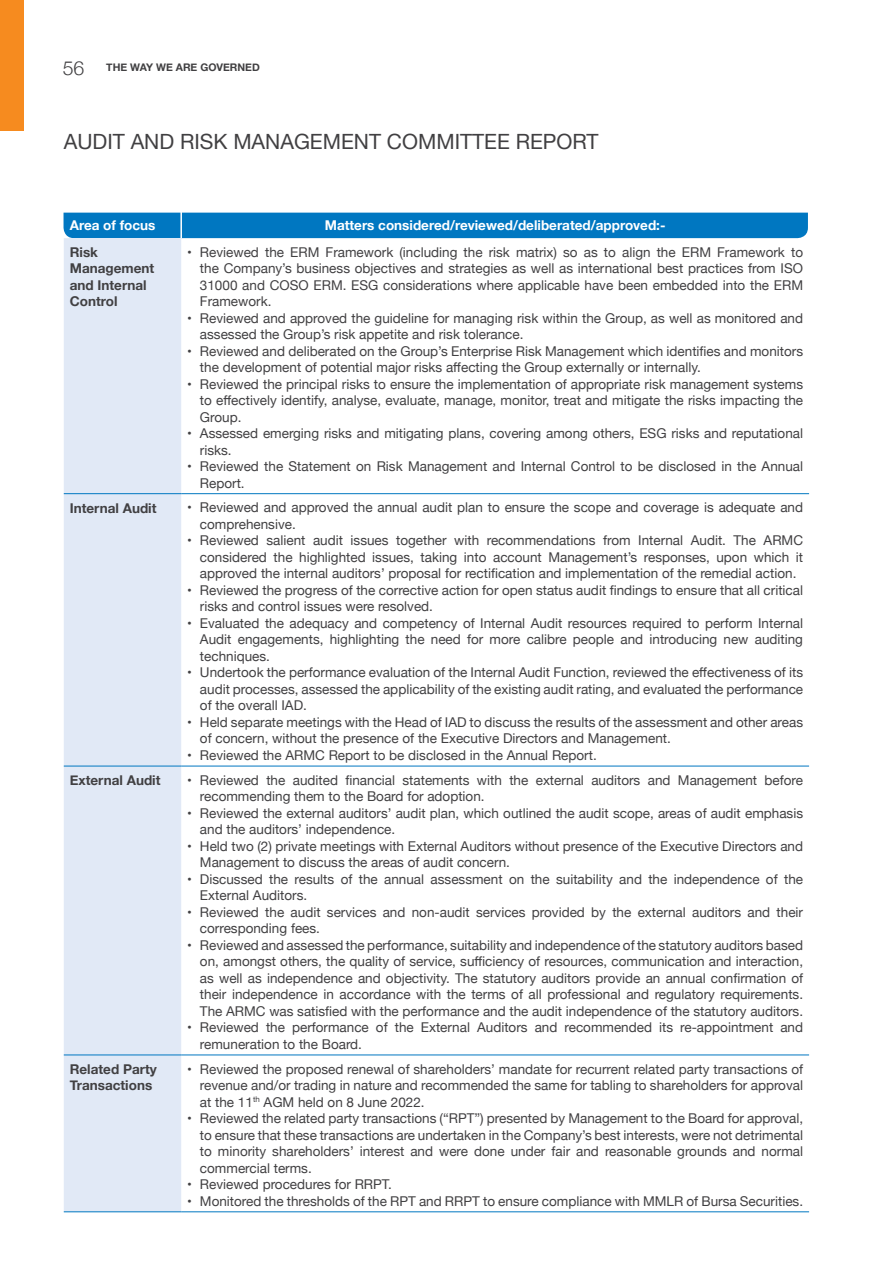
<style>
.page{position:relative;width:893px;height:1263px;background:#fff}
.page>*{position:absolute;margin:0;border:0;box-sizing:border-box;transform-origin:0 0}
.t1{font:21px "Helvetica Neue";color:#414042}
.t2{font:13.5px/16.5px "Helvetica Neue";color:#414042}
.t3{font:700 13.5px/16.5px "Helvetica Neue";color:#414042}
.t4{font:700 13.5px "Helvetica Neue";color:#fff}
.t5{font:700 10.5px "Helvetica Neue";color:#414042}
.s1{font-weight:300;font-size:19.5px}
</style>
<div class="page">
<div style="left:0;top:0;width:24px;height:130px;background:#f68b1f"></div>
<div style="left:64px;top:213px;width:744px;height:25px;background:#0077c1"></div>
<div style="left:64px;top:238px;width:117px;height:973px;background:#e1e9f6"></div>
<hr style="left:180px;top:210px;width:2px;height:28px;background:#fff">
<hr style="left:64px;top:493px;width:117px;height:1px;background:#0077c1">
<hr style="left:181px;top:493px;width:628px;height:1px;background:#0077c1">
<hr style="left:64px;top:766px;width:117px;height:1px;background:#0077c1">
<hr style="left:181px;top:766px;width:628px;height:1px;background:#0077c1">
<hr style="left:64px;top:1054px;width:117px;height:1px;background:#0077c1">
<hr style="left:181px;top:1054px;width:628px;height:1px;background:#0077c1">
<hr style="left:64px;top:1211px;width:117px;height:1px;background:#0077c1">
<hr style="left:181px;top:1211px;width:628px;height:1px;background:#0077c1">
<p class="t5" style="left:63px;top:59px;width:199px"><span class="s1">56</span> THE WAY WE ARE GOVERNED</p>
<h1 class="t1" style="left:64px;top:126px;width:536px">AUDIT AND RISK MANAGEMENT COMMITTEE REPORT</h1>
<p class="t4" style="left:70px;top:214px;width:87px">Area of focus</p>
<p class="t4" style="left:325px;top:214px;width:342px">Matters considered/reviewed/deliberated/approved:-</p>
<p class="t3" style="left:70px;top:244px;width:86px">Risk<br>Management and Internal<br>Control</p>
<p class="t2" style="left:200px;top:244px;width:605px;text-align:justify;text-indent:-13px">• Reviewed the ERM Framework (including the risk matrix) so as to align the ERM Framework to the Company’s business objectives and strategies as well as international best practices from ISO 31000 and COSO ERM. ESG considerations where applicable have been embedded into the ERM Framework.</p>
<p class="t2" style="left:200px;top:310px;width:605px;text-indent:-13px">• Reviewed and approved the guideline for managing risk within the Group, as well as monitored and assessed the Group’s risk appetite and risk tolerance.</p>
<p class="t2" style="left:200px;top:343px;width:605px;text-indent:-13px">• Reviewed and deliberated on the Group’s Enterprise Risk Management which identifies and monitors the development of potential major risks affecting the Group externally or internally.</p>
<p class="t2" style="left:200px;top:376px;width:605px;text-align:justify;text-indent:-13px">• Reviewed the principal risks to ensure the implementation of appropriate risk management systems to effectively identify, analyse, evaluate, manage, monitor, treat and mitigate the risks impacting the Group.</p>
<p class="t2" style="left:200px;top:426px;width:605px;text-indent:-13px">• Assessed emerging risks and mitigating plans, covering among others, ESG risks and reputational risks.</p>
<p class="t2" style="left:200px;top:459px;width:605px;text-indent:-13px">• Reviewed the Statement on Risk Management and Internal Control to be disclosed in the Annual<br>Report.</p>
<p class="t3" style="left:70px;top:500px;width:88px">Internal Audit</p>
<p class="t2" style="left:200px;top:500px;width:605px;text-indent:-13px">• Reviewed and approved the annual audit plan to ensure the scope and coverage is adequate and comprehensive.</p>
<p class="t2" style="left:200px;top:533px;width:605px;text-align:justify;text-indent:-13px">• Reviewed salient audit issues together with recommendations from Internal Audit. The ARMC considered the highlighted issues, taking into account Management’s responses, upon which it approved the internal auditors’ proposal for rectification and implementation of the remedial action.</p>
<p class="t2" style="left:200px;top:583px;width:605px;text-indent:-13px">• Reviewed the progress of the corrective action for open status audit findings to ensure that all critical risks and control issues were resolved.</p>
<p class="t2" style="left:200px;top:616px;width:605px;text-align:justify;text-indent:-13px">• Evaluated the adequacy and competency of Internal Audit resources required to perform Internal Audit engagements, highlighting the need for more calibre people and introducing new auditing techniques.</p>
<p class="t2" style="left:200px;top:665px;width:605px;text-align:justify;text-indent:-13px">• Undertook the performance evaluation of the Internal Audit Function, reviewed the effectiveness of its audit processes, assessed the applicability of the existing audit rating, and evaluated the performance of the overall IAD.</p>
<p class="t2" style="left:200px;top:715px;width:605px;text-indent:-13px">• Held separate meetings with the Head of IAD to discuss the results of the assessment and other areas of concern, without the presence of the Executive Directors and Management.</p>
<p class="t2" style="left:187px;top:748px;width:411px">• Reviewed the ARMC Report to be disclosed in the Annual Report.</p>
<p class="t3" style="left:70px;top:772px;width:92px">External Audit</p>
<p class="t2" style="left:200px;top:772px;width:605px;text-indent:-13px">• Reviewed the audited financial statements with the external auditors and Management before recommending them to the Board for adoption.</p>
<p class="t2" style="left:200px;top:805px;width:605px;text-indent:-13px">• Reviewed the external auditors’ audit plan, which outlined the audit scope, areas of audit emphasis and the auditors’ independence.</p>
<p class="t2" style="left:200px;top:838px;width:605px;text-indent:-13px">• Held two (2) private meetings with External Auditors without presence of the Executive Directors and<br>Management to discuss the areas of audit concern.</p>
<p class="t2" style="left:200px;top:871px;width:605px;text-indent:-13px">• Discussed the results of the annual assessment on the suitability and the independence of the<br>External Auditors.</p>
<p class="t2" style="left:200px;top:904px;width:605px;text-indent:-13px">• Reviewed the audit services and non-audit services provided by the external auditors and their corresponding fees.</p>
<p class="t2" style="left:200px;top:937px;width:605px;text-align:justify;text-indent:-13px">• Reviewed and assessed the performance, suitability and independence of the statutory auditors based on, amongst others, the quality of service, sufficiency of resources, communication and interaction, as well as independence and objectivity. The statutory auditors provide an annual confirmation of their independence in accordance with the terms of all professional and regulatory requirements.<br>The ARMC was satisfied with the performance and the audit independence of the statutory auditors.</p>
<p class="t2" style="left:200px;top:1020px;width:605px;text-indent:-13px">• Reviewed the performance of the External Auditors and recommended its re-appointment and remuneration to the Board.</p>
<p class="t3" style="left:70px;top:1061px;width:88px">Related Party<br>Transactions</p>
<p class="t2" style="left:200px;top:1061px;width:605px;text-align:justify;text-indent:-13px">• Reviewed the proposed renewal of shareholders’ mandate for recurrent related party transactions of revenue and/or trading in nature and recommended the same for tabling to shareholders for approval at the 11<sup>th</sup> AGM held on 8 June 2022.</p>
<p class="t2" style="left:200px;top:1111px;width:605px;text-align:justify;text-indent:-13px">• Reviewed the related party transactions (“RPT”) presented by Management to the Board for approval, to ensure that these transactions are undertaken in the Company’s best interests, were not detrimental to minority shareholders’ interest and were done under fair and reasonable grounds and normal commercial terms.</p>
<p class="t2" style="left:187px;top:1177px;width:206px">• Reviewed procedures for RRPT.</p>
<p class="t2" style="left:187px;top:1193px;width:617px">• Monitored the thresholds of the RPT and RRPT to ensure compliance with MMLR of Bursa Securities.</p>
</div>
